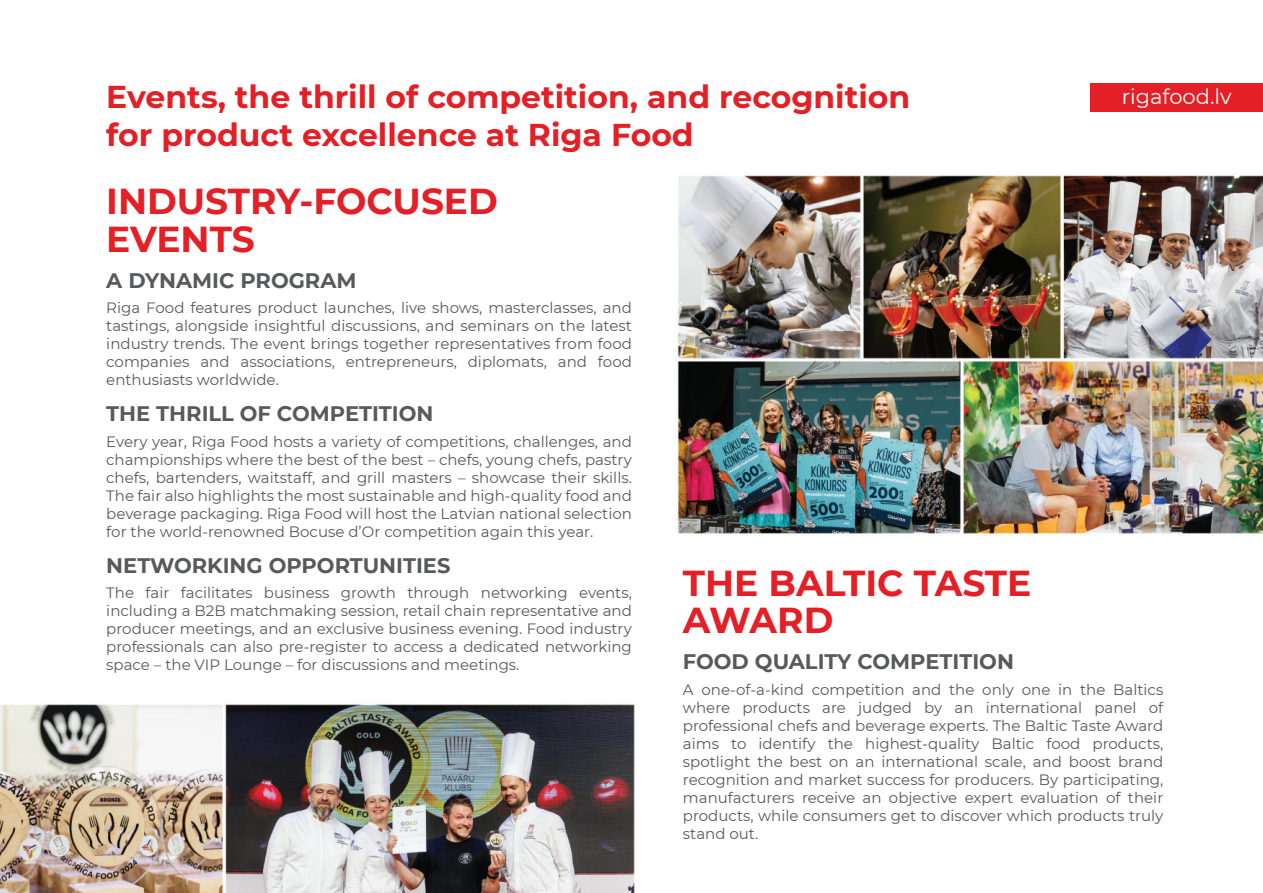
<style>
.page{position:relative;width:1263px;height:893px;background:#fff}
.page>*{position:absolute;margin:0;border:0;box-sizing:border-box;transform-origin:0 0}
.t1{font:700 36px/37.5px "Montserrat";color:#e41f25}
.t2{font:700 31.5px/37.5px "Montserrat";color:#e41f25}
.t3{font:700 21px "Montserrat";color:#58595b}
.t4{font:21px "Montserrat";color:#fff}
.t5{font:15px/18px "Montserrat";color:#58595b;text-align:justify}
</style>
<div class="page">
<div style="left:1090px;top:84px;width:173px;height:28px;background:#e41f25"></div>
<img style="left:676px;top:174px;width:587px;height:361px">
<img style="left:0;top:704px;width:635px;height:189px">
<h2 class="t2" style="left:106px;top:77px;width:805px">Events, the thrill of competition, and recognition for product excellence at Riga Food</h2>
<h1 class="t1" style="left:106px;top:181px;width:393px">INDUSTRY-FOCUSED<br>EVENTS</h1>
<h3 class="t3" style="left:106px;top:265px;width:252px">A DYNAMIC PROGRAM</h3>
<p class="t5" style="left:106px;top:298px;width:527px">Riga Food features product launches, live shows, masterclasses, and tastings, alongside insightful discussions, and seminars on the latest industry trends. The event brings together representatives from food companies and associations, entrepreneurs, diplomats, and food enthusiasts worldwide.</p>
<h3 class="t3" style="left:106px;top:398px;width:329px">THE THRILL OF COMPETITION</h3>
<p class="t5" style="left:106px;top:432px;width:527px">Every year, Riga Food hosts a variety of competitions, challenges, and championships where the best of the best – chefs, young chefs, pastry chefs, bartenders, waitstaff, and grill masters – showcase their skills.<br>The fair also highlights the most sustainable and high-quality food and beverage packaging. Riga Food will host the Latvian national selection for the world-renowned Bocuse d’Or competition again this year.</p>
<h3 class="t3" style="left:106px;top:550px;width:346px">NETWORKING OPPORTUNITIES</h3>
<p class="t5" style="left:106px;top:583px;width:527px">The fair facilitates business growth through networking events, including a B2B matchmaking session, retail chain representative and producer meetings, and an exclusive business evening. Food industry professionals can also pre-register to access a dedicated networking space – the VIP Lounge – for discussions and meetings.</p>
<h3 class="t4" style="left:1122px;top:82px;width:111px">rigafood.lv</h3>
<h1 class="t1" style="left:683px;top:562px;width:350px">THE BALTIC TASTE<br>AWARD</h1>
<h3 class="t3" style="left:683px;top:646px;width:333px">FOOD QUALITY COMPETITION</h3>
<p class="t5" style="left:683px;top:680px;width:482px">A one-of-a-kind competition and the only one in the Baltics where products are judged by an international panel of professional chefs and beverage experts. The Baltic Taste Award aims to identify the highest-quality Baltic food products, spotlight the best on an international scale, and boost brand recognition and market success for producers. By participating, manufacturers receive an objective expert evaluation of their products, while consumers get to discover which products truly stand out.</p>
</div>
